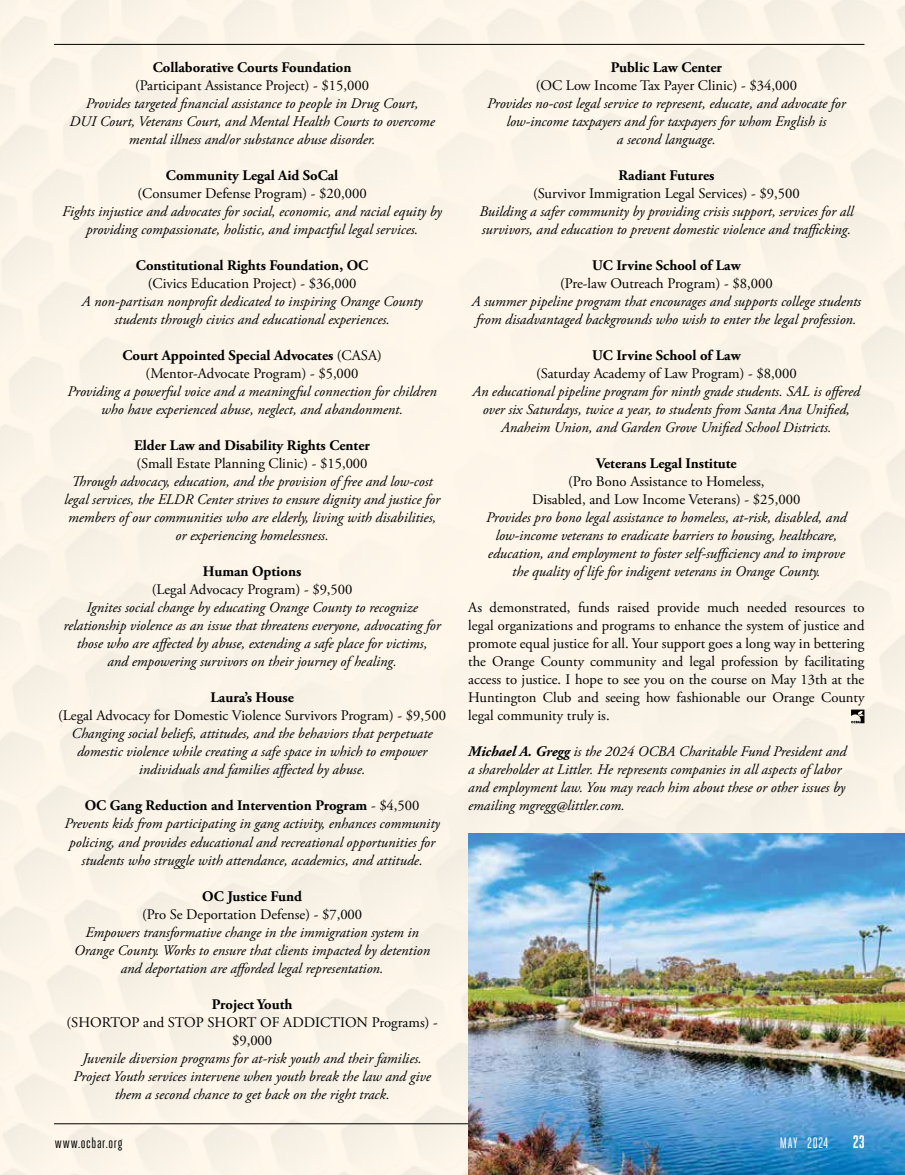
<style>
.page{position:relative;width:905px;height:1175px;background:#fff}
.page>*{position:absolute;margin:0;border:0;box-sizing:border-box;transform-origin:0 0}
.t1{font:700 18px "Heroic Condensed";color:#fff}
.t2{font:15px "Heroic Condensed";letter-spacing:.04em;color:#000}
.t3{font:15px "Heroic Condensed";letter-spacing:.04em;color:#fff}
.t4{font:italic 14.7px/18px "Adobe Garamond Pro";color:#000;text-align:center}
.t5{font:14.7px/18px "Adobe Garamond Pro";color:#000;text-align:center}
.t6{font:700 14.7px "Adobe Garamond Pro";color:#000}
.s1{font-weight:700}
.s2{font-weight:700;font-style:normal}
.s3{font-style:normal}
</style>
<div class="page">
<div style="left:0;top:0;width:904px;height:1174px;background:#fff6e6"></div>
<hr style="left:54px;top:1123px;width:810px;height:1px;background:#000">
<hr style="left:54px;top:44px;width:810px;height:1px;background:#000">
<svg style="left:851px;top:709px;width:13px;height:14px"></svg>
<img style="left:468px;top:833px;width:436px;height:341px">
<p class="t6" style="left:153px;top:59px;width:200px">Collaborative Courts Foundation</p>
<p class="t5" style="left:135px;top:77px;width:235px">(Participant Assistance Project) - $15,000</p>
<p class="t4" style="left:69px;top:95px;width:367px">Provides targeted financial assistance to people in Drug Court,<br>DUI Court, Veterans Court, and Mental Health Courts to overcome mental illness and/or substance abuse disorder.</p>
<p class="t6" style="left:166px;top:167px;width:174px">Community Legal Aid SoCal</p>
<p class="t5" style="left:137px;top:185px;width:231px">(Consumer Defense Program) - $20,000</p>
<p class="t4" style="left:62px;top:203px;width:381px">Fights injustice and advocates for social, economic, and racial equity by providing compassionate, holistic, and impactful legal services.</p>
<p class="t6" style="left:136px;top:257px;width:234px">Constitutional Rights Foundation, OC</p>
<p class="t5" style="left:148px;top:275px;width:210px">(Civics Education Project) - $36,000</p>
<p class="t4" style="left:82px;top:293px;width:342px">A non-partisan nonprofit dedicated to inspiring Orange County students through civics and educational experiences.</p>
<p class="t5" style="left:122px;top:347px;width:261px"><span class="s1">Court Appointed Special Advocates</span> (CASA) (Mentor-Advocate Program) - $5,000</p>
<p class="t4" style="left:67px;top:383px;width:371px">Providing a powerful voice and a meaningful connection for children who have experienced abuse, neglect, and abandonment.</p>
<p class="t6" style="left:134px;top:437px;width:237px">Elder Law and Disability Rights Center</p>
<p class="t5" style="left:137px;top:455px;width:232px">(Small Estate Planning Clinic) - $15,000</p>
<p class="t4" style="left:64px;top:473px;width:377px">Through advocacy, education, and the provision of free and low-cost legal services, the ELDR Center strives to ensure dignity and justice for members of our communities who are elderly, living with disabilities, or experiencing homelessness.</p>
<p class="t6" style="left:203px;top:563px;width:100px">Human Options</p>
<p class="t5" style="left:152px;top:581px;width:202px">(Legal Advocacy Program) - $9,500</p>
<p class="t4" style="left:63px;top:599px;width:379px">Ignites social change by educating Orange County to recognize relationship violence as an issue that threatens everyone, advocating for those who are affected by abuse, extending a safe place for victims,<br>and empowering survivors on their journey of healing.</p>
<p class="t6" style="left:210px;top:689px;width:85px">Laura’s House</p>
<p class="t5" style="left:58px;top:707px;width:389px">(Legal Advocacy for Domestic Violence Survivors Program) - $9,500</p>
<p class="t4" style="left:72px;top:725px;width:362px">Changing social beliefs, attitudes, and the behaviors that perpetuate domestic violence while creating a safe space in which to empower individuals and families affected by abuse.</p>
<p class="t4" style="left:64px;top:797px;width:377px"><span class="s2">OC Gang Reduction and Intervention Program</span> <span class="s3">- $4,500<br></span>Prevents kids from participating in gang activity, enhances community policing, and provides educational and recreational opportunities for students who struggle with attendance, academics, and attitude.</p>
<p class="t6" style="left:202px;top:887px;width:101px">OC Justice Fund</p>
<p class="t5" style="left:142px;top:905px;width:222px">(Pro Se Deportation Defense) - $7,000</p>
<p class="t4" style="left:74px;top:923px;width:357px">Empowers transformative change in the immigration system in<br>Orange County. Works to ensure that clients impacted by detention and deportation are afforded legal representation.</p>
<p class="t6" style="left:212px;top:995px;width:82px">Project Youth</p>
<p class="t5" style="left:67px;top:1013px;width:373px">(SHORTOP and STOP SHORT OF ADDICTION Programs) - $9,000</p>
<p class="t4" style="left:74px;top:1049px;width:358px">Juvenile diversion programs for at-risk youth and their families.<br>Project Youth services intervene when youth break the law and give them a second chance to get back on the right track.</p>
<p class="t6" style="left:611px;top:59px;width:113px">Public Law Center</p>
<p class="t5" style="left:535px;top:77px;width:263px">(OC Low Income Tax Payer Clinic) - $34,000</p>
<p class="t4" style="left:487px;top:95px;width:360px">Provides no-cost legal service to represent, educate, and advocate for low-income taxpayers and for taxpayers for whom English is<br>a second language.</p>
<p class="t6" style="left:618px;top:167px;width:97px">Radiant Futures</p>
<p class="t5" style="left:533px;top:185px;width:268px">(Survivor Immigration Legal Services) - $9,500</p>
<p class="t4" style="left:479px;top:203px;width:375px;text-align:left">Building a safer community by providing crisis support, services for all survivors, and education to prevent domestic violence and trafficking.</p>
<p class="t6" style="left:592px;top:257px;width:150px">UC Irvine School of Law</p>
<p class="t5" style="left:560px;top:275px;width:214px">(Pre-law Outreach Program) - $8,000</p>
<p class="t4" style="left:471px;top:293px;width:391px">A summer pipeline program that encourages and supports college students from disadvantaged backgrounds who wish to enter the legal profession.</p>
<p class="t6" style="left:592px;top:347px;width:150px">UC Irvine School of Law</p>
<p class="t5" style="left:536px;top:365px;width:262px">(Saturday Academy of Law Program) - $8,000</p>
<p class="t4" style="left:472px;top:383px;width:389px">An educational pipeline program for ninth grade students. SAL is offered over six Saturdays, twice a year, to students from Santa Ana Unified,<br>Anaheim Union, and Garden Grove Unified School Districts.</p>
<p class="t6" style="left:596px;top:455px;width:142px">Veterans Legal Institute</p>
<p class="t5" style="left:532px;top:473px;width:270px">(Pro Bono Assistance to Homeless,<br>Disabled, and Low Income Veterans) - $25,000</p>
<p class="t4" style="left:486px;top:509px;width:362px">Provides pro bono legal assistance to homeless, at-risk, disabled, and low-income veterans to eradicate barriers to housing, healthcare, education, and employment to foster self-sufficiency and to improve the quality of life for indigent veterans in Orange County.</p>
<p class="t5" style="left:468px;top:599px;width:398px;text-align:justify">As demonstrated, funds raised provide much needed resources to legal organizations and programs to enhance the system of justice and promote equal justice for all. Your support goes a long way in bettering the Orange County community and legal profession by facilitating access to justice. I hope to see you on the course on May 13th at the Huntington Club and seeing how fashionable our Orange County legal community truly is.</p>
<p class="t4" style="left:468px;top:743px;width:380px;text-align:left"><span class="s1">Michael A. Gregg</span> is the 2024 OCBA Charitable Fund President and a shareholder at Littler. He represents companies in all aspects of labor and employment law. You may reach him about these or other issues by emailing mgregg@littler.com.</p>
<p class="t2" style="left:55px;top:1134px;width:69px">www.ocbar.org</p>
<p class="t3" style="left:780px;top:1134px;width:50px">MAY 2024</p>
<p class="t1" style="left:852px;top:1131px;width:14px">23</p>
</div>
